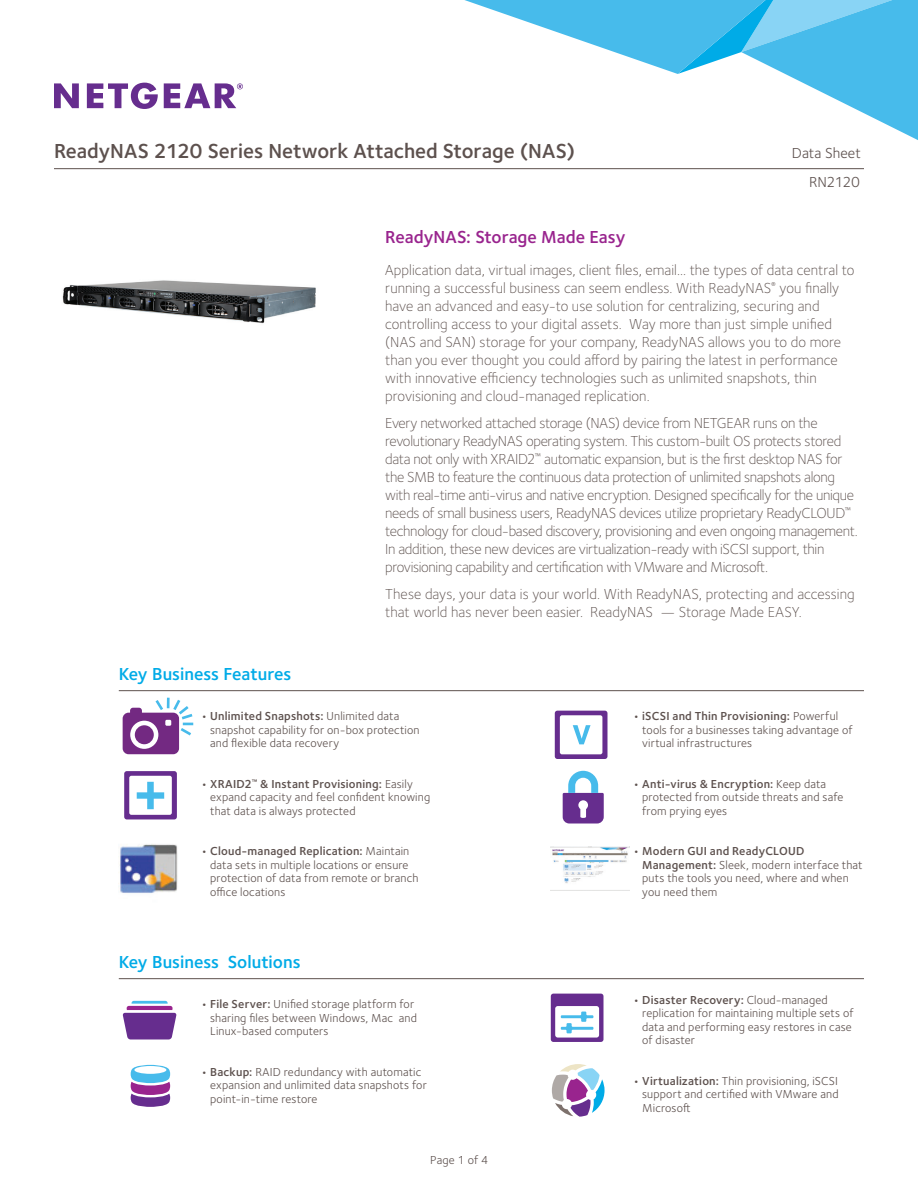
<style>
.page{position:relative;width:918px;height:1188px;background:#fff}
.page>*{position:absolute;margin:0;border:0;box-sizing:border-box;transform-origin:0 0}
.t1{font:600 21px "Foundry Sterling";letter-spacing:-.005em;color:#5d514e}
.t2{font:600 18px "Foundry Sterling";letter-spacing:-.005em;color:#00abe7}
.t3{font:600 18px "Foundry Sterling";color:#99248e}
.t4{font:300 15px/18px "Foundry Sterling";letter-spacing:-.015em;color:#5d514e}
.t5{font:15px/30px "Foundry Sterling";color:#5d514e;text-align:right}
.t6{font:12px/13.5px "Foundry Sterling";letter-spacing:.015em;color:#5d514e}
.s1{font-weight:600}
</style>
<div class="page">
<svg style="left:464px;top:0;width:454px;height:140px"></svg>
<svg style="left:164px;top:83px;width:79px;height:25px"></svg>
<svg style="left:54px;top:83px;width:25px;height:25px"></svg>
<svg style="left:87px;top:83px;width:71px;height:26px"></svg>
<hr style="left:54px;top:168px;width:810px;height:1px;background:#5d514e">
<hr style="left:119px;top:690px;width:745px;height:1px;background:#5d514e">
<hr style="left:119px;top:978px;width:745px;height:1px;background:#5d514e">
<img style="left:120px;top:844px;width:58px;height:49px">
<img style="left:551px;top:847px;width:78px;height:44px">
<svg style="left:124px;top:771px;width:53px;height:48px"></svg>
<svg style="left:552px;top:1064px;width:53px;height:53px"></svg>
<svg style="left:131px;top:1065px;width:39px;height:42px"></svg>
<svg style="left:563px;top:771px;width:41px;height:53px"></svg>
<svg style="left:123px;top:1001px;width:53px;height:38px"></svg>
<svg style="left:555px;top:711px;width:52px;height:48px"></svg>
<svg style="left:551px;top:994px;width:53px;height:48px"></svg>
<div style="left:123px;top:713px;width:56px;height:41px;background:#732982;border-radius:6px"></div>
<div style="left:130px;top:721px;width:28px;height:28px;background:#fff;border-radius:50%"></div>
<div style="left:135px;top:725px;width:19px;height:19px;background:#732982;border-radius:50%"></div>
<div style="left:130px;top:708px;width:12px;height:12px;background:#732982;border-radius:3px"></div>
<svg style="left:153px;top:698px;width:41px;height:40px"></svg>
<img style="left:62px;top:280px;width:254px;height:44px">
<h1 class="t1" style="left:54px;top:138px;width:523px">ReadyNAS 2120 Series Network Attached Storage (NAS)</h1>
<p class="t5" style="left:792px;top:138px;width:70px">Data Sheet<br>RN2120</p>
<p class="t3" style="left:385px;top:226px;width:242px">ReadyNAS: Storage Made Easy</p>
<p class="t2" style="left:119px;top:663px;width:174px">Key Business Features</p>
<p class="t4" style="left:385px;top:260px;width:471px">Application data, virtual images, client files, email… the types of data central to running a successful business can seem endless. With ReadyNAS<sup>®</sup> you finally have an advanced and easy-to use solution for centralizing, securing and controlling access to your digital assets. Way more than just simple unified (NAS and SAN) storage for your company, ReadyNAS allows you to do more than you ever thought you could afford by pairing the latest in performance with innovative efficiency technologies such as unlimited snapshots, thin provisioning and cloud-managed replication.</p>
<p class="t4" style="left:385px;top:413px;width:474px">Every networked attached storage (NAS) device from NETGEAR runs on the revolutionary ReadyNAS operating system. This custom-built OS protects stored data not only with XRAID2<sup>™</sup> automatic expansion, but is the first desktop NAS for the SMB to feature the continuous data protection of unlimited snapshots along with real-time anti-virus and native encryption. Designed specifically for the unique needs of small business users, ReadyNAS devices utilize proprietary ReadyCLOUD<sup>™ </sup>technology for cloud-based discovery, provisioning and even ongoing management.<br>In addition, these new devices are virtualization-ready with iSCSI support, thin provisioning capability and certification with VMware and Microsoft.</p>
<p class="t4" style="left:385px;top:584px;width:471px">These days, your data is your world. With ReadyNAS, protecting and accessing that world has never been easier. ReadyNAS — Storage Made EASY.</p>
<p class="t6" style="left:210px;top:709px;width:211px;text-indent:-9px"><span class="s1">• Unlimited Snapshots:</span> Unlimited data snapshot capability for on-box protection and flexible data recovery</p>
<p class="t6" style="left:210px;top:777px;width:222px;text-indent:-9px"><span class="s1">• XRAID2</span><sup>™</sup> <span class="s1">&amp; Instant Provisioning:</span> Easily expand capacity and feel confident knowing that data is always protected</p>
<p class="t6" style="left:210px;top:844px;width:210px;text-indent:-9px"><span class="s1">• Cloud-managed Replication:</span> Maintain data sets in multiple locations or ensure protection of data from remote or branch office locations</p>
<p class="t2" style="left:119px;top:951px;width:183px">Key Business Solutions</p>
<p class="t6" style="left:210px;top:997px;width:208px;text-indent:-9px"><span class="s1">• File Server:</span> Unified storage platform for sharing files between Windows, Mac and<br>Linux-based computers</p>
<p class="t6" style="left:210px;top:1065px;width:218px;text-indent:-9px"><span class="s1">• Backup:</span> RAID redundancy with automatic expansion and unlimited data snapshots for point-in-time restore</p>
<p class="t6" style="left:430px;top:1153px;width:60px">Page 1 of 4</p>
<p class="t6" style="left:642px;top:709px;width:212px;text-indent:-9px"><span class="s1">• iSCSI and Thin Provisioning:</span> Powerful tools for a businesses taking advantage of virtual infrastructures</p>
<p class="t6" style="left:642px;top:777px;width:203px;text-indent:-9px"><span class="s1">• Anti-virus &amp; Encryption:</span> Keep data protected from outside threats and safe from prying eyes</p>
<p class="t6" style="left:642px;top:844px;width:222px;text-indent:-9px"><span class="s1">• Modern GUI and ReadyCLOUD<br>Management:</span> Sleek, modern interface that puts the tools you need, where and when you need them</p>
<p class="t6" style="left:642px;top:993px;width:213px;text-indent:-9px"><span class="s1">• Disaster Recovery:</span> Cloud-managed replication for maintaining multiple sets of data and performing easy restores in case of disaster</p>
<p class="t6" style="left:642px;top:1074px;width:198px;text-align:justify;text-indent:-9px"><span class="s1">• Virtualization:</span> Thin provisioning, iSCSI support and certified with VMware and Microsoft</p>
</div>
